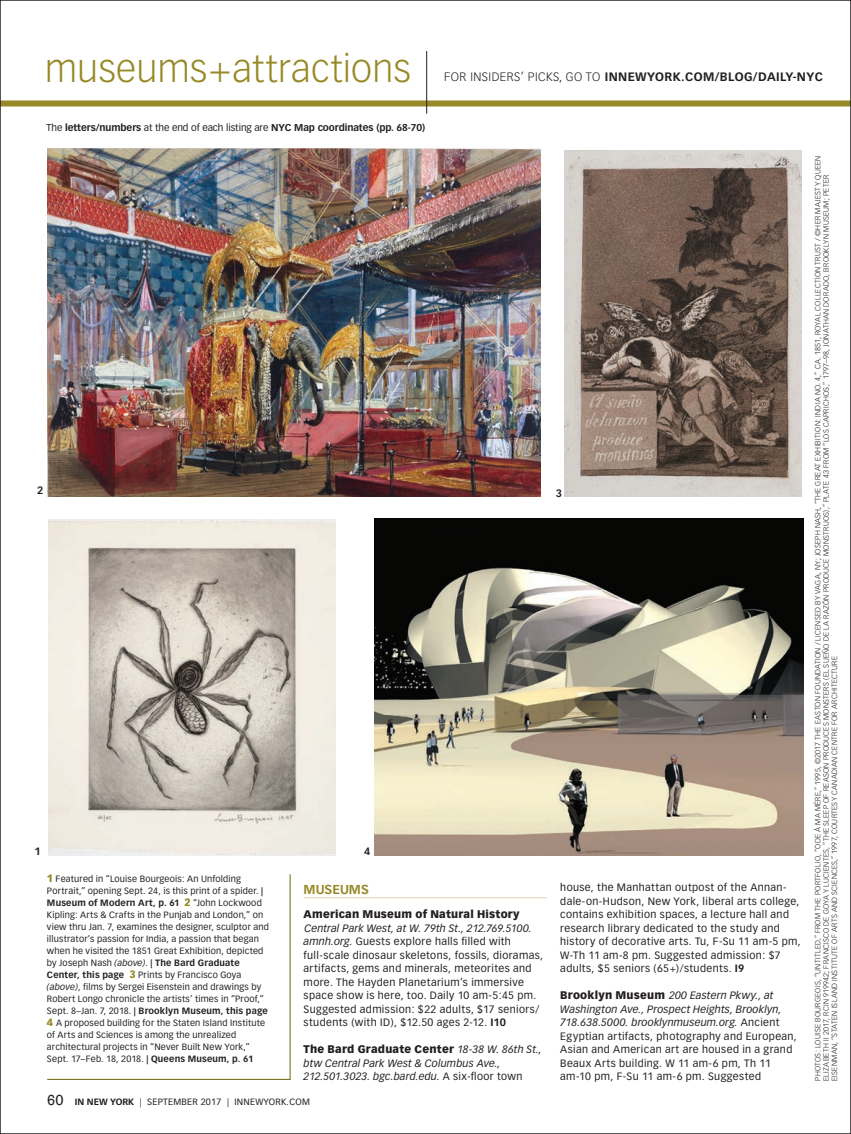
<style>
.page{position:relative;width:851px;height:1134px;background:#fff}
.page>*{position:absolute;margin:0;border:0;box-sizing:border-box;transform-origin:0 0}
.t1{font:300 37.5px "Vectora LH";letter-spacing:.005em;color:#978926}
.t2{font:700 12.75px "Vectora LH";color:#978926}
.t3{font:700 12px "Vectora LH";letter-spacing:.035em;color:#231f20}
.t4{font:900 10.8px "Vectora LH";letter-spacing:.02em;color:#231f20}
.t5{font:10.5px/13.5px "Vectora LH";letter-spacing:.035em;color:#231f20}
.t6{font:italic 10.5px/13.5px "Vectora LH";letter-spacing:.01em;color:#231f20}
.t7{font:700 10.5px "Vectora LH";color:#231f20}
.t8{font:700 9.75px "Vectora LH";letter-spacing:-.01em;color:#231f20}
.t9{font:9px/12px "Vectora LH";letter-spacing:.02em;color:#231f20}
.t10{font:300 7.5px/8.2px "Vectora LH";letter-spacing:.04em;color:#231f20}
.s1{font-weight:400}
.s2{font-weight:300}
.s3{font-weight:900;font-size:10.5px;color:#978926}
.s4{font-weight:700}
.s5{font-style:italic}
.s6{font-weight:300;font-size:9px;color:#fefefe}
.s7{font-weight:400;font-style:italic;font-size:10.5px}
.s8{font-style:normal}
.s9{font-family:"Rockwell";font-size:15px}
.s10{font-weight:900;font-size:10.8px}
</style>
<div class="page">
<img style="left:374px;top:519px;width:429px;height:336px">
<hr style="left:289px;top:874px;width:2px;height:206px;background:#7b7725">
<hr style="left:47px;top:1079px;width:243px;height:1px;background:#7b7725">
<hr style="left:303px;top:897px;width:243px;height:1px;background:#e6e1c8">
<div style="left:0;top:100px;width:850px;height:6px;background:#978926"></div>
<hr style="left:426px;top:51px;width:1px;height:63px;background:#231f20">
<img style="left:49px;top:519px;width:286px;height:336px">
<img style="left:47px;top:148px;width:494px;height:349px">
<img style="left:565px;top:151px;width:236px;height:346px">
<h1 class="t1" style="left:45px;top:47px;width:367px">museums+attractions</h1>
<p class="t8" style="left:46px;top:121px;width:380px"><span class="s1">The</span> letters/numbers <span class="s1">at the end of each listing are</span> NYC Map coordinates (pp. 68-70)</p>
<p class="t3" style="left:444px;top:69px;width:380px"><span class="s2">FOR INSIDERS’ PICKS, GO TO</span> INNEWYORK.COM/BLOG/DAILY-NYC</p>
<p class="t7" style="left:37px;top:484px;width:8px">2</p>
<p class="t7" style="left:35px;top:845px;width:8px">1</p>
<p class="t7" style="left:364px;top:845px;width:8px">4</p>
<p class="t9" style="left:47px;top:873px;width:223px"><span class="s3">1</span> Featured in “Louise Bourgeois: An Unfolding Portrait,” opening Sept. 24, is this print of a spider. <span class="s4">| Museum of Modern Art, p. 61</span> <span class="s3">2</span> “John Lockwood Kipling: Arts &amp; Crafts in the Punjab and London,” on view thru Jan. 7, examines the designer, sculptor and illustrator’s passion for India, a passion that began when he visited the 1851 Great Exhibition, depicted by Joseph Nash <span class="s5">(above)</span>. <span class="s4">| The Bard Graduate Center, this page</span> <span class="s3">3</span> Prints by Francisco Goya <span class="s5">(above)</span>, films by Sergei Eisenstein and drawings by Robert Longo chronicle the artists’ times in “Proof,” Sept. 8–Jan. 7, 2018. <span class="s4">| Brooklyn Museum, this page </span><span class="s3">4</span> A proposed building for the Staten Island Institute of Arts and Sciences is among the unrealized architectural projects in “Never Built New York,” Sept. 17–Feb. 18, 2018. <span class="s4">| Queens Museum, p. 61</span></p>
<p class="t2" style="left:303px;top:882px;width:67px">MUSEUMS</p>
<p class="t4" style="left:303px;top:907px;width:217px">American Museum of Natural History</p>
<p class="t5" style="left:303px;top:921px;width:241px"><span class="s6">CL0003605</span><span class="s5">Central Park West, at W. 79th St., 212.769.5100. amnh.org.</span> Guests explore halls filled with full-scale dinosaur skeletons, fossils, dioramas, artifacts, gems and minerals, meteorites and more. The Hayden Planetarium’s immersive space show is here, too. Daily 10 am-5:45 pm.<br>Suggested admission: $22 adults, $17 seniors/ students (with ID), $12.50 ages 2-12. <span class="s4">I10</span></p>
<p class="t4" style="left:303px;top:1042px;width:240px">The Bard Graduate Center <span class="s6">CL00145024</span><span class="s7">18-38 W. 86th St.,</span></p>
<p class="t6" style="left:303px;top:1056px;width:220px">btw Central Park West &amp; Columbus Ave.,<br>212.501.3023. bgc.bard.edu. <span class="s8">A six-floor town</span></p>
<p class="t9" style="left:47px;top:1096px;width:264px"><span class="s9">60</span> <span class="s4">IN NEW YORK</span> | SEPTEMBER 2017 | INNEWYORK.COM</p>
<p class="t7" style="left:555px;top:486px;width:8px">3</p>
<p class="t5" style="left:560px;top:881px;width:242px">house, the Manhattan outpost of the Annan&shy;dale-on-Hudson, New York, liberal arts college, contains exhibition spaces, a lecture hall and research library dedicated to the study and history of decorative arts. Tu, F-Su 11 am-5 pm, W-Th 11 am-8 pm. Suggested admission: $7 adults, $5 seniors (65+)/students. <span class="s4">I9</span></p>
<p class="t5" style="left:560px;top:989px;width:238px"><span class="s10">Brooklyn Museum</span> <span class="s6">CL0005498</span><span class="s5">200 Eastern Pkwy., at Washington Ave., Prospect Heights, Brooklyn, 718.638.5000. brooklynmuseum.org.</span> Ancient Egyptian artifacts, photography and European, Asian and American art are housed in a grand Beaux Arts building. W 11 am-6 pm, Th 11 am-10 pm, F-Su 11 am-6 pm. Suggested</p>
<p class="t10" style="left:813px;top:1081px;width:927px;rotate:-90deg">PHOTOS: LOUISE BOURGEOIS, “UNTITLED,” FROM THE PORTFOLIO, “ODE À MA MÈRE,” 1995, ©2017 THE EASTON FOUNDATION / LICENSED BY VAGA, NY; JOSEPH NASH, “THE GREAT EXHIBITION: INDIA NO. 4,” CA. 1851, ROYAL COLLECTION TRUST / ©HER MAJESTY QUEEN<br>ELIZABETH II 2017, RCIN 919942; FRANCISCO DE GOYA Y LUCIENTES, “THE SLEEP OF REASON PRODUCES MONSTERS (EL SUEÑO DE LA RAZÓN PRODUCE MONSTRUOS),” PLATE 43 FROM “LOS CAPRICHOS,” 1797–98, JONATHAN DORADO, BROOKLYN MUSEUM; PETER<br>EISENMAN, “STATEN ISLAND INSTITUTE OF ARTS AND SCIENCES,” 1997, COURTESY CANADIAN CENTRE FOR ARCHITECTURE</p>
</div>
